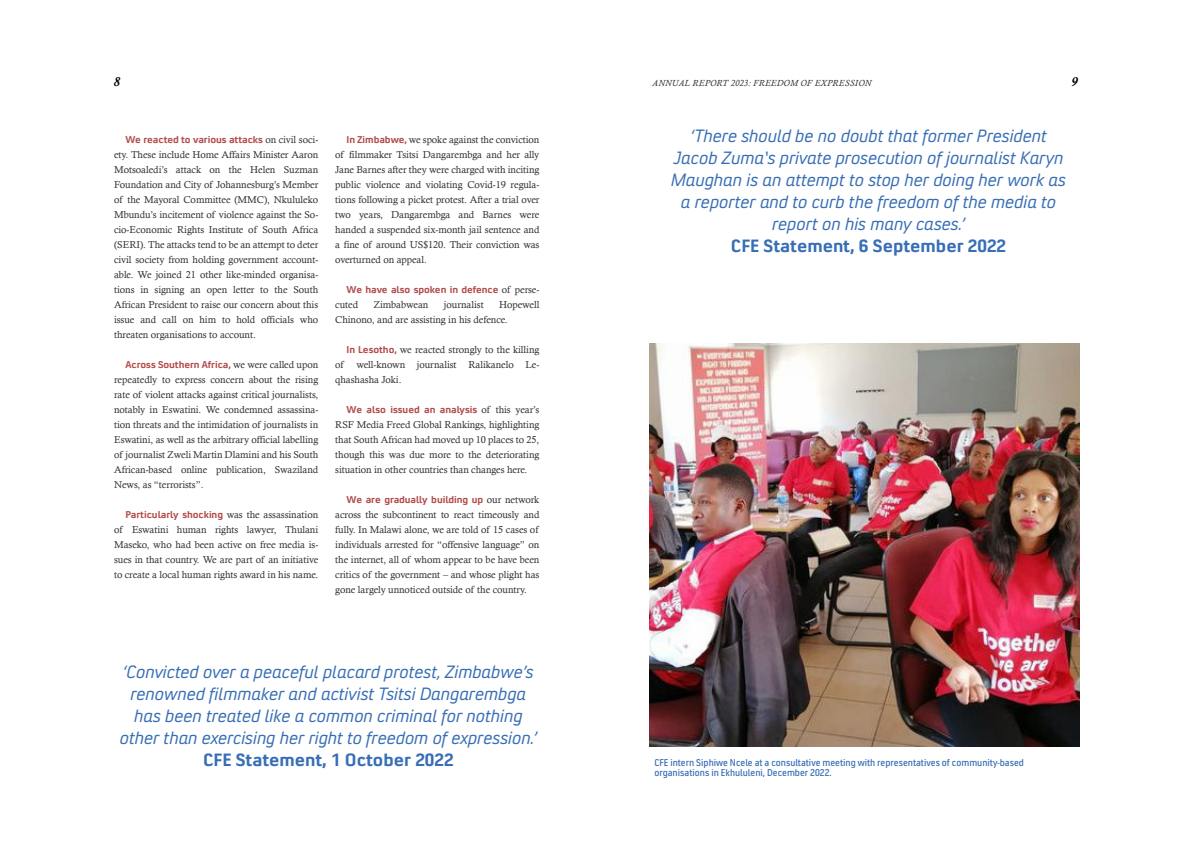
<style>
.page{position:relative;width:1191px;height:842px;background:#fff}
.page>*{position:absolute;margin:0;border:0;box-sizing:border-box;transform-origin:0 0}
.t1{font:italic 18px/22px "Convection";color:#376eb5;text-align:center}
.t2{font:700 18px "Convection";color:#376eb5}
.t3{font:italic 700 13px "Calisto";color:#000}
.t4{font:10px/15px "Calisto";letter-spacing:-.005em;color:#303030;text-align:justify}
.t5{font:700 10px "Convection";letter-spacing:-.005em;color:#b34d4d}
.t6{font:10px/10px "Convection Condensed";color:#376eb5}
.t7{font:italic 9px "Calisto";letter-spacing:.025em;color:#303030}
.s1{font-family:"Calisto";font-weight:400;color:#303030}
.s2{font-family:"Convection";font-weight:700;color:#b34d4d}
</style>
<div class="page">
<img style="left:650px;top:344px;width:429px;height:402px">
<h2 class="t3" style="left:113px;top:77px;width:8px">8</h2>
<p class="t7" style="left:652px;top:79px;width:221px">ANNUAL REPORT 2023: FREEDOM OF EXPRESSION</p>
<h2 class="t3" style="left:1071px;top:77px;width:8px">9</h2>
<p class="t5" style="left:125px;top:136px;width:194px">We reacted to various attacks <span class="s1">on civil soci-</span></p>
<p class="t4" style="left:114px;top:148px;width:206px">ety. These include Home Affairs Minister Aaron Motsoaledi’s attack on the Helen Suzman Foundation and City of Johannesburg’s Member of the Mayoral Committee (MMC), Nkululeko Mbundu’s incitement of violence against the So&shy;cio-Economic Rights Institute of South Africa (SERI). The attacks tend to be an attempt to deter civil society from holding government account&shy;able. We joined 21 other like-minded organisa&shy;tions in signing an open letter to the South African President to raise our concern about this issue and call on him to hold officials who threaten organisations to account.</p>
<p class="t5" style="left:125px;top:361px;width:194px">Across Southern Africa, <span class="s1">we were called upon</span></p>
<p class="t4" style="left:114px;top:373px;width:206px">repeatedly to express concern about the rising rate of violent attacks against critical journalists, notably in Eswatini. We condemned assassina&shy;tion threats and the intimidation of journalists in Eswatini, as well as the arbitrary official labelling of journalist Zweli Martin Dlamini and his South African-based online publication, Swaziland News, as “terrorists”.</p>
<p class="t5" style="left:125px;top:511px;width:194px">Particularly shocking <span class="s1">was the assassination</span></p>
<p class="t4" style="left:114px;top:523px;width:206px">of Eswatini human rights lawyer, Thulani Maseko, who had been active on free media is&shy;sues in that country. We are part of an initiative to create a local human rights award in his name.</p>
<p class="t4" style="left:335px;top:133px;width:206px;text-indent:11px"><span class="s2">In Zimbabwe,</span> we spoke against the conviction of filmmaker Tsitsi Dangarembga and her ally Jane Barnes after they were charged with inciting public violence and violating Covid-19 regula&shy;tions following a picket protest. After a trial over two years, Dangarembga and Barnes were handed a suspended six-month jail sentence and a fine of around US$120. Their conviction was overturned on appeal.</p>
<p class="t5" style="left:347px;top:286px;width:194px">We have also spoken in defence <span class="s1">of perse-</span></p>
<p class="t4" style="left:335px;top:298px;width:24px">cuted</p>
<p class="t4" style="left:373px;top:298px;width:56px">Zimbabwean</p>
<p class="t4" style="left:444px;top:298px;width:41px">journalist</p>
<p class="t4" style="left:335px;top:298px;width:206px;text-indent:164px">Hopewell<br>Chinono, and are assisting in his defence.</p>
<p class="t4" style="left:347px;top:343px;width:194px"><span class="s2">In Lesotho,</span> we reacted strongly to the killing</p>
<p class="t4" style="left:335px;top:358px;width:10px">of</p>
<p class="t4" style="left:335px;top:358px;width:206px;text-indent:21px">well-known journalist Ralikanelo Le&shy;qhashasha Joki.</p>
<p class="t5" style="left:347px;top:406px;width:194px">We also issued an analysis <span class="s1">of this year’s</span></p>
<p class="t4" style="left:335px;top:418px;width:206px">RSF Media Freed Global Rankings, highlighting that South African had moved up 10 places to 25, though this was due more to the deteriorating situation in other countries than changes here.</p>
<p class="t5" style="left:347px;top:496px;width:194px">We are gradually building up <span class="s1">our network</span></p>
<p class="t4" style="left:335px;top:508px;width:206px">across the subcontinent to react timeously and fully. In Malawi alone, we are told of 15 cases of individuals arrested for “offensive language” on the internet, all of whom appear to be have been critics of the government – and whose plight has gone largely unnoticed outside of the country.</p>
<h1 class="t1" style="left:120px;top:663px;width:419px">‘Convicted over a peaceful placard protest, Zimbabwe’s renowned filmmaker and activist Tsitsi Dangarembga has been treated like a common criminal for nothing other than exercising her right to freedom of expression.’</h1>
<h1 class="t2" style="left:203px;top:754px;width:252px">CFE Statement, 1 October 2022</h1>
<h1 class="t1" style="left:671px;top:126px;width:396px">‘There should be no doubt that former President Jacob Zuma's private prosecution of journalist Karyn Maughan is an attempt to stop her doing her work as a reporter and to curb the freedom of the media to report on his many cases.’</h1>
<h1 class="t2" style="left:731px;top:239px;width:277px">CFE Statement, 6 September 2022</h1>
<p class="t6" style="left:654px;top:759px;width:371px">CFE intern Siphiwe Ncele at a consultative meeting with representatives of community-based organisations in Ekhululeni, December 2022.</p>
</div>
